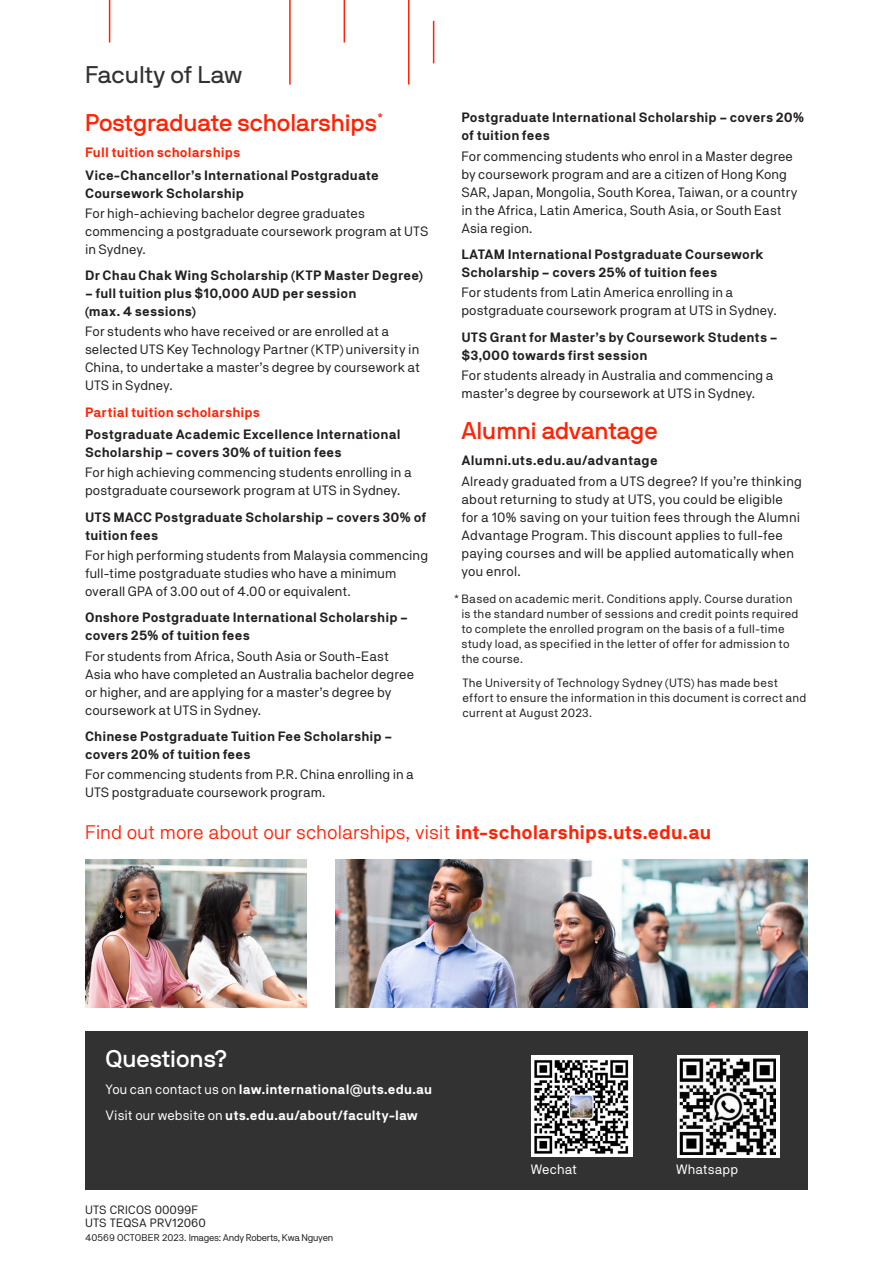
<style>
.page{position:relative;width:893px;height:1263px;background:#fff}
.page>*{position:absolute;margin:0;border:0;box-sizing:border-box;transform-origin:0 0}
.Sub_Heading_Red{font:500 24px "NB International Pro";color:#ff2305}
.t1{font:24px "NB International Pro";letter-spacing:.005em;color:#323232}
.Header_website{font:500 24px "NB International Pro";color:#fff}
.CTA{font:19.5px "NB Akademie";color:#ff2305}
.Body_Text_9{font:13.5px/18px "NB Akademie";letter-spacing:.005em;color:#231f20}
.Sub-head{font:700 13.5px/18px "NB Akademie";letter-spacing:.01em;color:#231f20}
.Body_Text{font:700 13.5px "NB Akademie";letter-spacing:.01em;color:#fff}
.Body_Text_9-2{font:700 13.5px "NB Akademie";letter-spacing:.01em;color:#ff2305}
.Body_Text_9-3{font:700 13.5px "NB Akademie";letter-spacing:.02em;color:#231f20}
.Course_Table_Body_Text{font:13.5px "NB Akademie";letter-spacing:.005em;color:#fff}
.Body_Text_9-4{font:12px/15px "NB Akademie";letter-spacing:.02em;color:#231f20}
.Cricos_code_-_7pt{font:12px "NB Akademie";letter-spacing:.005em;color:#231f20}
.Cricos_code_-_7pt-2{font:9.75px "NB Akademie";letter-spacing:-.03em;color:#231f20}
.s1{font-weight:700}
.s2{font-weight:400}
</style>
<div class="page">
<hr style="left:408px;top:0;width:1px;height:85px;background:#ff2305">
<hr style="left:289px;top:0;width:2px;height:85px;background:#ff2305">
<hr style="left:344px;top:0;width:1px;height:43px;background:#ff2305">
<hr style="left:109px;top:0;width:1px;height:43px;background:#ff2305">
<hr style="left:433px;top:21px;width:1px;height:42px;background:#ff2305">
<img style="left:336px;top:859px;width:472px;height:148px">
<img style="left:85px;top:859px;width:221px;height:148px">
<div style="left:85px;top:1031px;width:723px;height:158px;background:#323232"></div>
<div style="left:531px;top:1055px;width:101px;height:102px;background:#fff"></div>
<img style="left:534px;top:1060px;width:95px;height:94px">
<svg style="left:677px;top:1055px;width:102px;height:103px"></svg>
<img style="left:680px;top:1058px;width:96px;height:96px">
<p class="t1" style="left:85px;top:61px;width:159px">Faculty of Law</p>
<p class="Sub_Heading_Red" style="left:85px;top:109px;width:300px">Postgraduate scholarships<sup>*</sup></p>
<p class="Body_Text_9-2" style="left:85px;top:145px;width:157px">Full tuition scholarships</p>
<p class="Sub-head" style="left:85px;top:166px;width:295px">Vice-Chancellor’s International Postgraduate<br>Coursework Scholarship</p>
<p class="Body_Text_9" style="left:85px;top:204px;width:345px">For high-achieving bachelor degree graduates commencing a postgraduate coursework program at UTS in Sydney.</p>
<p class="Sub-head" style="left:85px;top:266px;width:339px">Dr Chau Chak Wing Scholarship (KTP Master Degree)</p>
<p class="Sub-head" style="left:85px;top:284px;width:273px">– full tuition plus $10,000 AUD per session (max. 4 sessions)</p>
<p class="Body_Text_9" style="left:85px;top:322px;width:336px">For students who have received or are enrolled at a selected UTS Key Technology Partner (KTP) university in China, to undertake a master’s degree by coursework at UTS in Sydney.</p>
<p class="Body_Text_9-2" style="left:85px;top:404px;width:177px">Partial tuition scholarships</p>
<p class="Sub-head" style="left:85px;top:425px;width:317px">Postgraduate Academic Excellence International<br>Scholarship – covers 30% of tuition fees</p>
<p class="Body_Text_9" style="left:85px;top:463px;width:328px">For high achieving commencing students enrolling in a postgraduate coursework program at UTS in Sydney.</p>
<p class="Sub-head" style="left:85px;top:508px;width:343px">UTS MACC Postgraduate Scholarship – covers 30% of tuition fees</p>
<p class="Body_Text_9" style="left:85px;top:546px;width:345px">For high performing students from Malaysia commencing full-time postgraduate studies who have a minimum overall GPA of 3.00 out of 4.00 or equivalent.</p>
<p class="Sub-head" style="left:85px;top:608px;width:324px">Onshore Postgraduate International Scholarship – covers 25% of tuition fees</p>
<p class="Body_Text_9" style="left:85px;top:647px;width:331px">For students from Africa, South Asia or South-East Asia who have completed an Australia bachelor degree or higher, and are applying for a master’s degree by coursework at UTS in Sydney.</p>
<p class="Sub-head" style="left:85px;top:727px;width:309px">Chinese Postgraduate Tuition Fee Scholarship – covers 20% of tuition fees</p>
<p class="Body_Text_9" style="left:85px;top:765px;width:330px">For commencing students from P.R. China enrolling in a<br>UTS postgraduate coursework program.</p>
<p class="Sub-head" style="left:461px;top:108px;width:344px">Postgraduate International Scholarship – covers 20% of tuition fees</p>
<p class="Body_Text_9" style="left:461px;top:147px;width:338px">For commencing students who enrol in a Master degree by coursework program and are a citizen of Hong Kong SAR, Japan, Mongolia, South Korea, Taiwan, or a country in the Africa, Latin America, South Asia, or South East Asia region.</p>
<p class="Sub-head" style="left:461px;top:245px;width:304px">LATAM International Postgraduate Coursework<br>Scholarship – covers 25% of tuition fees</p>
<p class="Body_Text_9" style="left:461px;top:283px;width:317px">For students from Latin America enrolling in a postgraduate coursework program at UTS in Sydney.</p>
<p class="Sub-head" style="left:461px;top:328px;width:318px">UTS Grant for Master’s by Coursework Students – $3,000 towards first session</p>
<p class="Body_Text_9" style="left:461px;top:366px;width:314px">For students already in Australia and commencing a master’s degree by coursework at UTS in Sydney.</p>
<p class="Sub_Heading_Red" style="left:461px;top:417px;width:198px">Alumni advantage</p>
<p class="Body_Text_9-3" style="left:461px;top:453px;width:198px">Alumni.uts.edu.au/advantage</p>
<p class="Body_Text_9" style="left:461px;top:471px;width:342px">Already graduated from a UTS degree? If you’re thinking about returning to study at UTS, you could be eligible for a 10% saving on your tuition fees through the Alumni Advantage Program. This discount applies to full-fee paying courses and will be applied automatically when you enrol.</p>
<p class="Body_Text_9-4" style="left:461px;top:591px;width:338px;text-indent:-7px">* Based on academic merit. Conditions apply. Course duration is the standard number of sessions and credit points required to complete the enrolled program on the basis of a full-time study load, as specified in the letter of offer for admission to the course.</p>
<p class="Body_Text_9-4" style="left:463px;top:675px;width:345px">The University of Technology Sydney (UTS) has made best effort to ensure the information in this document is correct and current at August 2023.</p>
<p class="CTA" style="left:85px;top:820px;width:628px">Find out more about our scholarships, visit <span class="s1">int-scholarships.uts.edu.au</span></p>
<p class="Header_website" style="left:106px;top:1045px;width:123px">Questions?</p>
<p class="Body_Text" style="left:106px;top:1081px;width:328px"><span class="s2">You can contact us on</span> law.international@uts.edu.au</p>
<p class="Body_Text" style="left:106px;top:1107px;width:314px"><span class="s2">Visit our website on</span> uts.edu.au/about/faculty-law</p>
<p class="Cricos_code_-_7pt" style="left:85px;top:1203px;width:115px">UTS CRICOS 00099F</p>
<p class="Cricos_code_-_7pt" style="left:85px;top:1216px;width:122px">UTS TEQSA PRV12060</p>
<p class="Cricos_code_-_7pt-2" style="left:85px;top:1232px;width:250px">40569 OCTOBER 2023. Images: Andy Roberts, Kwa Nguyen</p>
<p class="Course_Table_Body_Text" style="left:531px;top:1161px;width:48px">Wechat</p>
<p class="Course_Table_Body_Text" style="left:676px;top:1161px;width:64px">Whatsapp</p>
</div>
